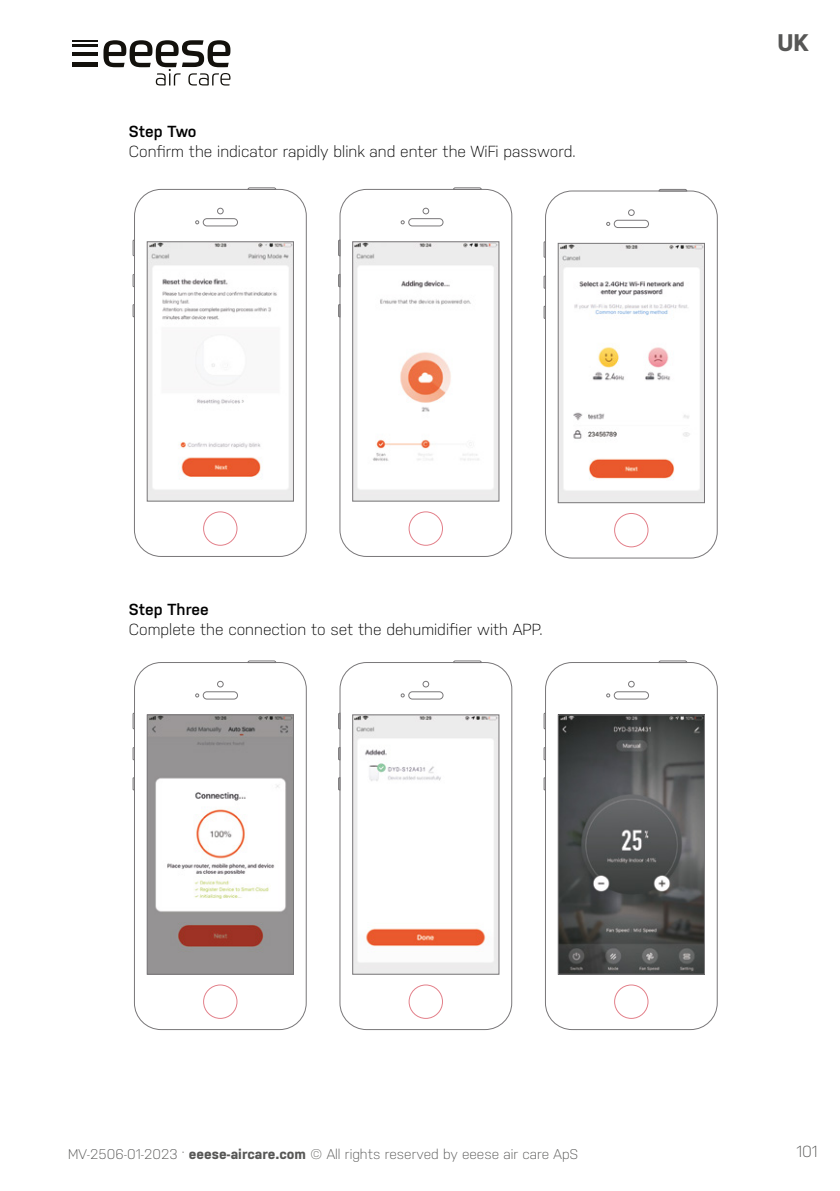
<style>
.page{position:relative;width:840px;height:1191px;background:#fff}
.page>*{position:absolute;margin:0;border:0;box-sizing:border-box;transform-origin:0 0}
.t1{font:700 24px "Nudista";color:#575756}
.t2{font:300 16px "Nudista";color:#000}
.t3{font:600 16px "Nudista";color:#000}
.t4{font:300 16px "Nudista";color:#575756}
.t5{font:300 14px "Nudista";color:#575756}
.s1{font-weight:700}
</style>
<div class="page">
<hr style="left:72px;top:40px;width:26px;height:2px;background:#13110c">
<hr style="left:72px;top:45px;width:26px;height:2px;background:#13110c">
<hr style="left:72px;top:52px;width:26px;height:4px;background:#13110c">
<hr style="left:72px;top:63px;width:26px;height:4px;background:#13110c">
<svg style="left:103px;top:40px;width:127px;height:46px"></svg>
<div style="left:545px;top:191px;width:172px;height:367px;border:1px solid #797779;border-radius:27px"></div>
<div style="left:614px;top:513px;width:34px;height:34px;border:1px solid #e3808a;border-radius:50%"></div>
<svg style="left:628px;top:210px;width:6px;height:6px"></svg>
<div style="left:613px;top:220px;width:35px;height:8px;border:1px solid #797779;border-radius:4px"></div>
<svg style="left:658px;top:189px;width:28px;height:2px"></svg>
<svg style="left:543px;top:241px;width:2px;height:17px"></svg>
<svg style="left:543px;top:275px;width:2px;height:14px"></svg>
<svg style="left:543px;top:306px;width:2px;height:13px"></svg>
<img style="left:559px;top:245px;width:143px;height:256px">
<div style="left:557px;top:243px;width:147px;height:260px;border:1px solid #797779"></div>
<div style="left:134px;top:189px;width:172px;height:367px;border:1px solid #797779;border-radius:27px"></div>
<div style="left:203px;top:511px;width:34px;height:34px;border:1px solid #e3808a;border-radius:50%"></div>
<svg style="left:195px;top:220px;width:4px;height:4px"></svg>
<svg style="left:217px;top:208px;width:6px;height:6px"></svg>
<div style="left:203px;top:218px;width:34px;height:8px;border:1px solid #797779;border-radius:4px"></div>
<svg style="left:247px;top:187px;width:29px;height:3px"></svg>
<svg style="left:132px;top:240px;width:3px;height:16px"></svg>
<svg style="left:132px;top:274px;width:3px;height:13px"></svg>
<svg style="left:132px;top:304px;width:3px;height:13px"></svg>
<div style="left:339px;top:189px;width:172px;height:367px;border:1px solid #797779;border-radius:27px"></div>
<div style="left:408px;top:511px;width:34px;height:34px;border:1px solid #e3808a;border-radius:50%"></div>
<svg style="left:400px;top:220px;width:4px;height:4px"></svg>
<svg style="left:422px;top:208px;width:6px;height:6px"></svg>
<div style="left:408px;top:218px;width:35px;height:8px;border:1px solid #797779;border-radius:4px"></div>
<svg style="left:453px;top:187px;width:28px;height:3px"></svg>
<svg style="left:338px;top:240px;width:2px;height:16px"></svg>
<svg style="left:338px;top:274px;width:2px;height:13px"></svg>
<svg style="left:338px;top:304px;width:2px;height:13px"></svg>
<img style="left:149px;top:243px;width:142px;height:256px">
<div style="left:147px;top:241px;width:146px;height:260px;border:1px solid #797779"></div>
<img style="left:354px;top:243px;width:143px;height:256px">
<div style="left:352px;top:241px;width:147px;height:260px;border:1px solid #797779"></div>
<div style="left:134px;top:662px;width:172px;height:367px;border:1px solid #797779;border-radius:27px"></div>
<div style="left:203px;top:984px;width:34px;height:34px;border:1px solid #e3808a;border-radius:50%"></div>
<svg style="left:195px;top:693px;width:4px;height:4px"></svg>
<svg style="left:217px;top:681px;width:6px;height:6px"></svg>
<div style="left:203px;top:691px;width:34px;height:8px;border:1px solid #797779;border-radius:4px"></div>
<svg style="left:247px;top:660px;width:29px;height:3px"></svg>
<svg style="left:132px;top:712px;width:3px;height:17px"></svg>
<svg style="left:132px;top:747px;width:3px;height:13px"></svg>
<svg style="left:132px;top:777px;width:3px;height:13px"></svg>
<div style="left:339px;top:662px;width:172px;height:367px;border:1px solid #797779;border-radius:27px"></div>
<div style="left:408px;top:984px;width:34px;height:34px;border:1px solid #e3808a;border-radius:50%"></div>
<svg style="left:400px;top:693px;width:4px;height:4px"></svg>
<svg style="left:422px;top:681px;width:6px;height:6px"></svg>
<div style="left:408px;top:691px;width:35px;height:8px;border:1px solid #797779;border-radius:4px"></div>
<svg style="left:453px;top:660px;width:28px;height:3px"></svg>
<svg style="left:338px;top:712px;width:2px;height:17px"></svg>
<svg style="left:338px;top:747px;width:2px;height:13px"></svg>
<svg style="left:338px;top:777px;width:2px;height:13px"></svg>
<div style="left:545px;top:662px;width:172px;height:367px;border:1px solid #797779;border-radius:27px"></div>
<div style="left:614px;top:984px;width:34px;height:34px;border:1px solid #e3808a;border-radius:50%"></div>
<svg style="left:628px;top:681px;width:6px;height:6px"></svg>
<div style="left:613px;top:691px;width:35px;height:8px;border:1px solid #797779;border-radius:4px"></div>
<svg style="left:658px;top:660px;width:28px;height:3px"></svg>
<svg style="left:543px;top:712px;width:2px;height:17px"></svg>
<svg style="left:543px;top:747px;width:2px;height:13px"></svg>
<svg style="left:543px;top:777px;width:2px;height:13px"></svg>
<img style="left:149px;top:716px;width:142px;height:256px">
<div style="left:147px;top:714px;width:146px;height:260px;border:1px solid #797779"></div>
<img style="left:354px;top:716px;width:143px;height:256px">
<div style="left:352px;top:714px;width:147px;height:260px;border:1px solid #797779"></div>
<img style="left:559px;top:716px;width:143px;height:256px">
<div style="left:557px;top:714px;width:147px;height:260px;border:1px solid #797779"></div>
<p class="t3" style="left:129px;top:122px;width:69px">Step Two</p>
<p class="t2" style="left:129px;top:142px;width:448px">Confirm the indicator rapidly blink and enter the WiFi password.</p>
<p class="t3" style="left:129px;top:600px;width:81px">Step Three</p>
<p class="t2" style="left:129px;top:620px;width:415px">Complete the connection to set the dehumidifier with APP.</p>
<h1 class="t1" style="left:777px;top:29px;width:33px">UK</h1>
<p class="t5" style="left:68px;top:1146px;width:511px">MV-2506-01-2023 . <span class="s1">eeese-aircare.com</span> © All rights reserved by eeese air care ApS</p>
<p class="t4" style="left:796px;top:1142px;width:22px">101</p>
</div>
